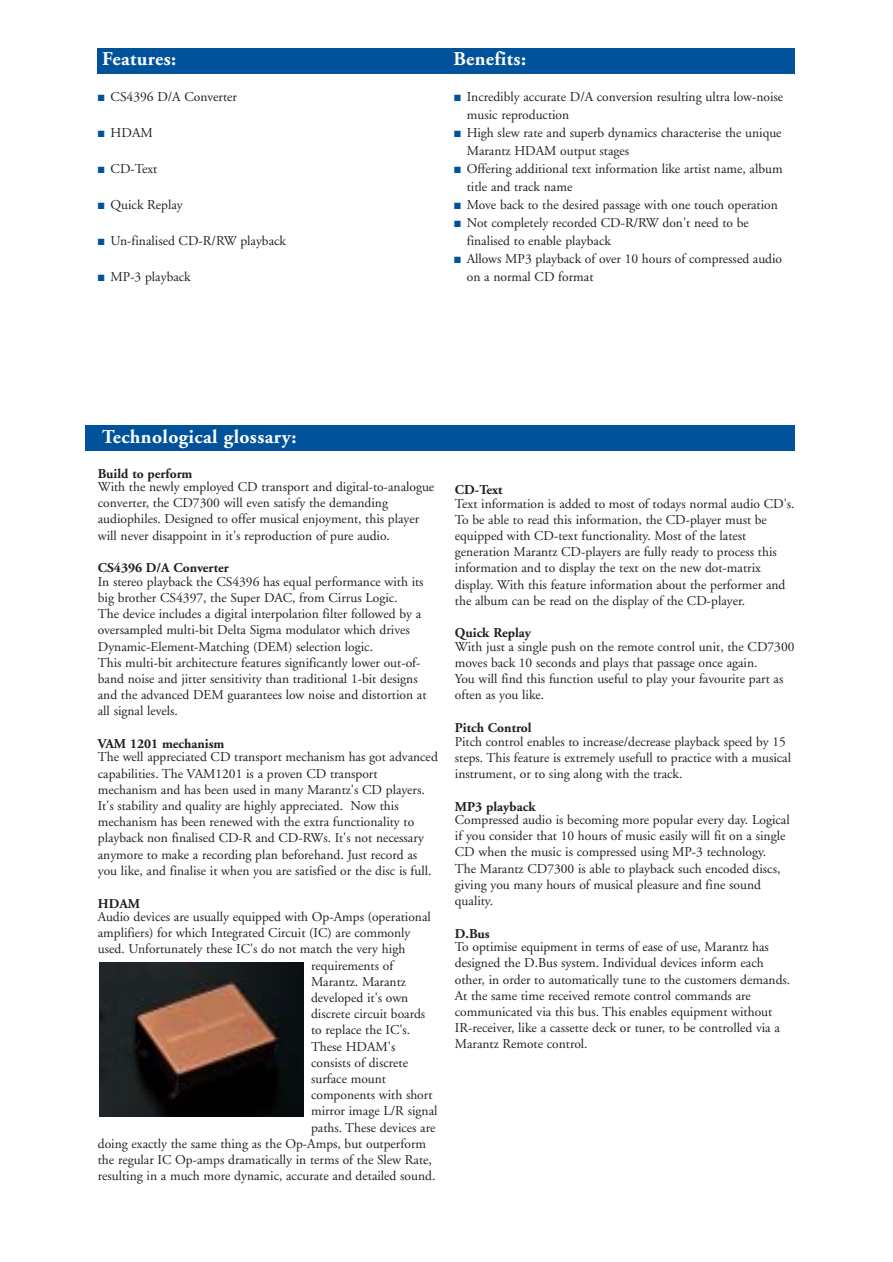
<style>
.page{position:relative;width:893px;height:1262px;background:#fff}
.page>*{position:absolute;margin:0;border:0;box-sizing:border-box;transform-origin:0 0}
.t1{font:700 19.5px "Adobe Garamond";letter-spacing:.02em;color:#fff}
.t2{font:13.5px/16.2px "Adobe Garamond";color:#231f20}
.t3{font:700 13.5px "Adobe Garamond";color:#231f20}
.s1{color:#00529b}
</style>
<div class="page">
<div style="left:85px;top:425px;width:710px;height:26px;background:#00529b"></div>
<div style="left:98px;top:48px;width:697px;height:25px;background:#00529b"></div>
<img style="left:99px;top:962px;width:204px;height:154px">
<h1 class="t1" style="left:102px;top:51px;width:76px">Features:</h1>
<h1 class="t1" style="left:453px;top:51px;width:74px">Benefits:</h1>
<p class="t2" style="left:98px;top:90px;width:141px"><span class="s1">■</span> CS4396 D/A Converter</p>
<p class="t2" style="left:98px;top:126px;width:56px"><span class="s1">■</span> HDAM</p>
<p class="t2" style="left:98px;top:162px;width:61px"><span class="s1">■</span> CD-Text</p>
<p class="t2" style="left:98px;top:198px;width:86px"><span class="s1">■</span> Quick Replay</p>
<p class="t2" style="left:98px;top:234px;width:190px"><span class="s1">■</span> Un-finalised CD-R/RW playback</p>
<p class="t2" style="left:98px;top:270px;width:94px"><span class="s1">■</span> MP-3 playback</p>
<p class="t2" style="left:467px;top:89px;width:318px;line-height:18px;text-indent:-13px"><span class="s1">■</span> Incredibly accurate D/A conversion resulting ultra low-noise music reproduction</p>
<p class="t2" style="left:467px;top:125px;width:316px;line-height:18px;text-indent:-13px"><span class="s1">■</span> High slew rate and superb dynamics characterise the unique<br>Marantz HDAM output stages</p>
<p class="t2" style="left:467px;top:161px;width:317px;line-height:18px;text-indent:-13px"><span class="s1">■</span> Offering additional text information like artist name, album title and track name</p>
<p class="t2" style="left:454px;top:198px;width:325px"><span class="s1">■</span> Move back to the desired passage with one touch operation</p>
<p class="t2" style="left:467px;top:215px;width:283px;line-height:18px;text-indent:-13px"><span class="s1">■</span> Not completely recorded CD-R/RW don't need to be finalised to enable playback</p>
<p class="t2" style="left:467px;top:251px;width:317px;line-height:18px;text-indent:-13px"><span class="s1">■</span> Allows MP3 playback of over 10 hours of compressed audio on a normal CD format</p>
<h1 class="t1" style="left:102px;top:429px;width:196px">Technological glossary:</h1>
<p class="t3" style="left:98px;top:468px;width:96px">Build to perform</p>
<p class="t2" style="left:98px;top:480px;width:338px">With the newly employed CD transport and digital-to-analogue converter, the CD7300 will even satisfy the demanding audiophiles. Designed to offer musical enjoyment, this player will never disappoint in it's reproduction of pure audio.</p>
<p class="t3" style="left:98px;top:562px;width:132px">CS4396 D/A Converter</p>
<p class="t2" style="left:98px;top:574px;width:330px">In stereo playback the CS4396 has equal performance with its big brother CS4397, the Super DAC, from Cirrus Logic.<br>The device includes a digital interpolation filter followed by a oversampled multi-bit Delta Sigma modulator which drives Dynamic-Element-Matching (DEM) selection logic.<br>This multi-bit architecture features significantly lower out-of&shy;band noise and jitter sensitivity than traditional 1-bit designs and the advanced DEM guarantees low noise and distortion at all signal levels.</p>
<p class="t3" style="left:98px;top:738px;width:128px">VAM 1201 mechanism</p>
<p class="t2" style="left:98px;top:750px;width:341px">The well appreciated CD transport mechanism has got advanced capabilities. The VAM1201 is a proven CD transport mechanism and has been used in many Marantz's CD players.<br>It's stability and quality are highly appreciated. Now this mechanism has been renewed with the extra functionality to playback non finalised CD-R and CD-RWs. It's not necessary anymore to make a recording plan beforehand. Just record as you like, and finalise it when you are satisfied or the disc is full.</p>
<p class="t3" style="left:98px;top:898px;width:44px">HDAM</p>
<p class="t2" style="left:98px;top:909px;width:334px">Audio devices are usually equipped with Op-Amps (operational</p>
<p class="t2" style="left:98px;top:926px;width:314px">amplifiers) for which Integrated Circuit (IC) are commonly</p>
<p class="t2" style="left:98px;top:942px;width:309px">used. Unfortunately these IC's do not match the very high</p>
<p class="t2" style="left:311px;top:958px;width:84px">requirements of</p>
<p class="t2" style="left:311px;top:974px;width:96px">Marantz. Marantz</p>
<p class="t2" style="left:311px;top:990px;width:99px">developed it's own</p>
<p class="t2" style="left:311px;top:1007px;width:116px">discrete circuit boards</p>
<p class="t2" style="left:311px;top:1023px;width:101px">to replace the IC's.</p>
<p class="t2" style="left:311px;top:1039px;width:86px">These HDAM's</p>
<p class="t2" style="left:311px;top:1055px;width:98px">consists of discrete</p>
<p class="t2" style="left:311px;top:1071px;width:77px">surface mount</p>
<p class="t2" style="left:311px;top:1088px;width:123px">components with short</p>
<p class="t2" style="left:311px;top:1104px;width:128px">mirror image L/R signal</p>
<p class="t2" style="left:311px;top:1120px;width:126px">paths. These devices are</p>
<p class="t2" style="left:98px;top:1136px;width:330px">doing exactly the same thing as the Op-Amps, but outperform</p>
<p class="t2" style="left:98px;top:1152px;width:335px">the regular IC Op-amps dramatically in terms of the Slew Rate,</p>
<p class="t2" style="left:98px;top:1169px;width:339px">resulting in a much more dynamic, accurate and detailed sound.</p>
<p class="t3" style="left:455px;top:484px;width:49px">CD-Text</p>
<p class="t2" style="left:455px;top:496px;width:341px">Text information is added to most of todays normal audio CD's.<br>To be able to read this information, the CD-player must be equipped with CD-text functionality. Most of the latest generation Marantz CD-players are fully ready to process this information and to display the text on the new dot-matrix display. With this feature information about the performer and the album can be read on the display of the CD-player.</p>
<p class="t3" style="left:455px;top:627px;width:78px">Quick Replay</p>
<p class="t2" style="left:455px;top:639px;width:341px">With just a single push on the remote control unit, the CD7300 moves back 10 seconds and plays that passage once again.<br>You will find this function useful to play your favourite part as often as you like.</p>
<p class="t3" style="left:455px;top:722px;width:78px">Pitch Control</p>
<p class="t2" style="left:455px;top:734px;width:337px">Pitch control enables to increase/decrease playback speed by 15 steps. This feature is extremely usefull to practice with a musical instrument, or to sing along with the track.</p>
<p class="t3" style="left:455px;top:801px;width:82px">MP3 playback</p>
<p class="t2" style="left:455px;top:813px;width:336px">Compressed audio is becoming more popular every day. Logical if you consider that 10 hours of music easily will fit on a single CD when the music is compressed using MP-3 technology.<br>The Marantz CD7300 is able to playback such encoded discs, giving you many hours of musical pleasure and fine sound quality.</p>
<p class="t3" style="left:455px;top:928px;width:36px">D.Bus</p>
<p class="t2" style="left:455px;top:940px;width:337px">To optimise equipment in terms of ease of use, Marantz has designed the D.Bus system. Individual devices inform each other, in order to automatically tune to the customers demands.<br>At the same time received remote control commands are communicated via this bus. This enables equipment without IR-receiver, like a cassette deck or tuner, to be controlled via a Marantz Remote control.</p>
</div>
